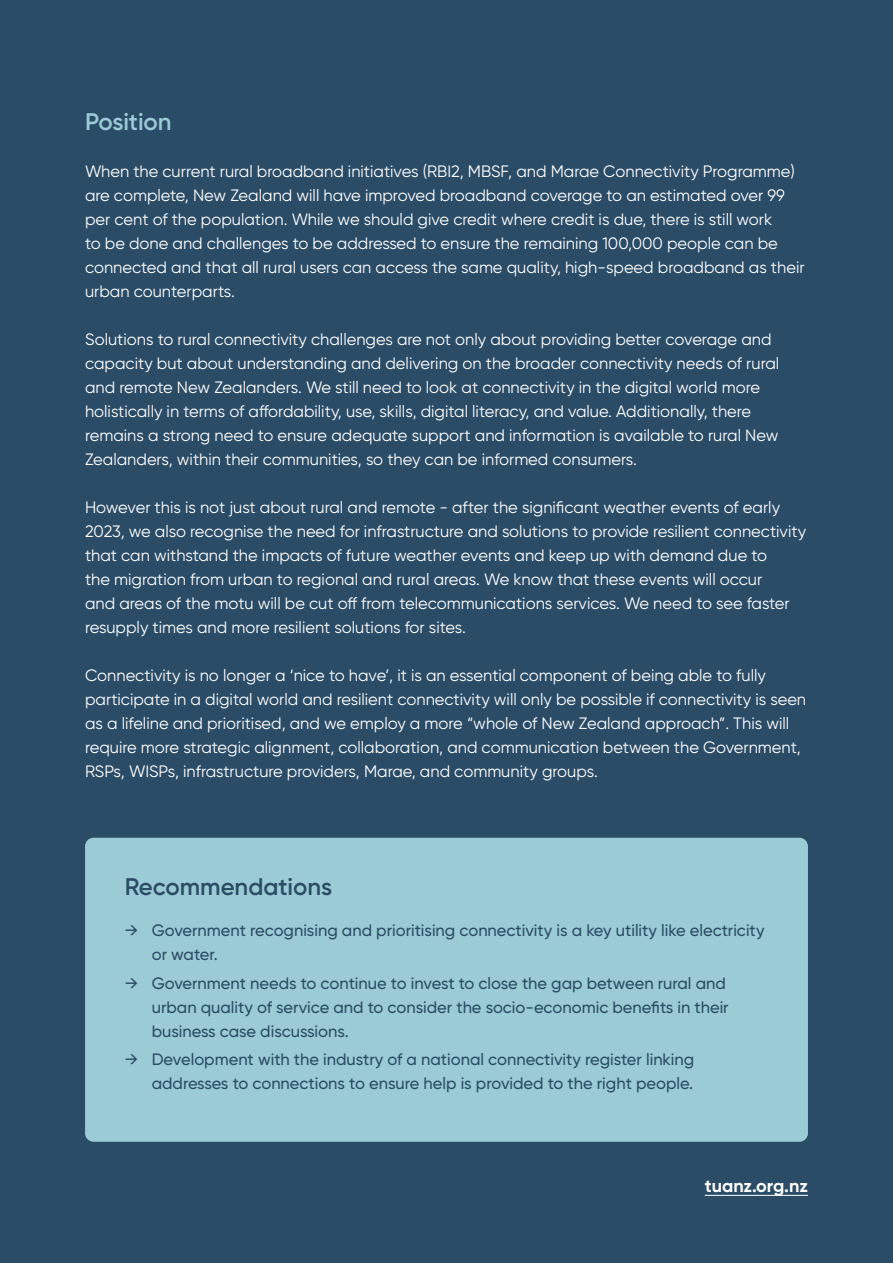
<style>
.page{position:relative;width:893px;height:1263px;background:#2b4c67}
.page>*{position:absolute;margin:0;border:0;box-sizing:border-box;transform-origin:0 0}
.t1{font:600 24px "Gilroy";color:#2b4c67}
.t2{font:600 24px "Gilroy";letter-spacing:-.005em;color:#9bcbd4}
.t3{font:700 18px "Gilroy";color:#fff}
.t4{font:16.5px/24px "Gilroy";color:#fff}
.t5{font:500 16.5px/24px "Gilroy";color:#2b4c67}
</style>
<div class="page">
<div style="left:85px;top:838px;width:723px;height:304px;background:#9bcbd4;border-radius:9px"></div>
<hr style="left:705px;top:1195px;width:103px;height:1px;background:#fff">
<p class="t2" style="left:85px;top:106px;width:88px">Position</p>
<p class="t4" style="left:85px;top:159px;width:721px">When the current rural broadband initiatives (RBI2, MBSF, and Marae Connectivity Programme) are complete, New Zealand will have improved broadband coverage to an estimated over 99 per cent of the population. While we should give credit where credit is due, there is still work<br>to be done and challenges to be addressed to ensure the remaining 100,000 people can be connected and that all rural users can access the same quality, high-speed broadband as their urban counterparts.</p>
<p class="t4" style="left:85px;top:327px;width:696px">Solutions to rural connectivity challenges are not only about providing better coverage and capacity but about understanding and delivering on the broader connectivity needs of rural and remote New Zealanders. We still need to look at connectivity in the digital world more holistically in terms of affordability, use, skills, digital literacy, and value. Additionally, there remains a strong need to ensure adequate support and information is available to rural New Zealanders, within their communities, so they can be informed consumers.</p>
<p class="t4" style="left:85px;top:495px;width:723px">However this is not just about rural and remote - after the significant weather events of early 2023, we also recognise the need for infrastructure and solutions to provide resilient connectivity that can withstand the impacts of future weather events and keep up with demand due to<br>the migration from urban to regional and rural areas. We know that these events will occur<br>and areas of the motu will be cut off from telecommunications services. We need to see faster resupply times and more resilient solutions for sites.</p>
<p class="t4" style="left:85px;top:663px;width:723px">Connectivity is no longer a ‘nice to have’, it is an essential component of being able to fully participate in a digital world and resilient connectivity will only be possible if connectivity is seen as a lifeline and prioritised, and we employ a more “whole of New Zealand approach”. This will require more strategic alignment, collaboration, and communication between the Government, RSPs, WISPs, infrastructure providers, Marae, and community groups.</p>
<p class="t1" style="left:125px;top:872px;width:209px">Recommendations</p>
<p class="t5" style="left:152px;top:918px;width:614px;text-indent:-27px">→ Government recognising and prioritising connectivity is a key utility like electricity or water.</p>
<p class="t5" style="left:152px;top:971px;width:578px;text-indent:-27px">→ Government needs to continue to invest to close the gap between rural and urban quality of service and to consider the socio-economic benefits in their business case discussions.</p>
<p class="t5" style="left:125px;top:1047px;width:571px;text-align:right">→ Development with the industry of a national connectivity register linking addresses to connections to ensure help is provided to the right people.</p>
<p class="t3" style="left:705px;top:1175px;width:105px">tuanz.org.nz</p>
</div>
